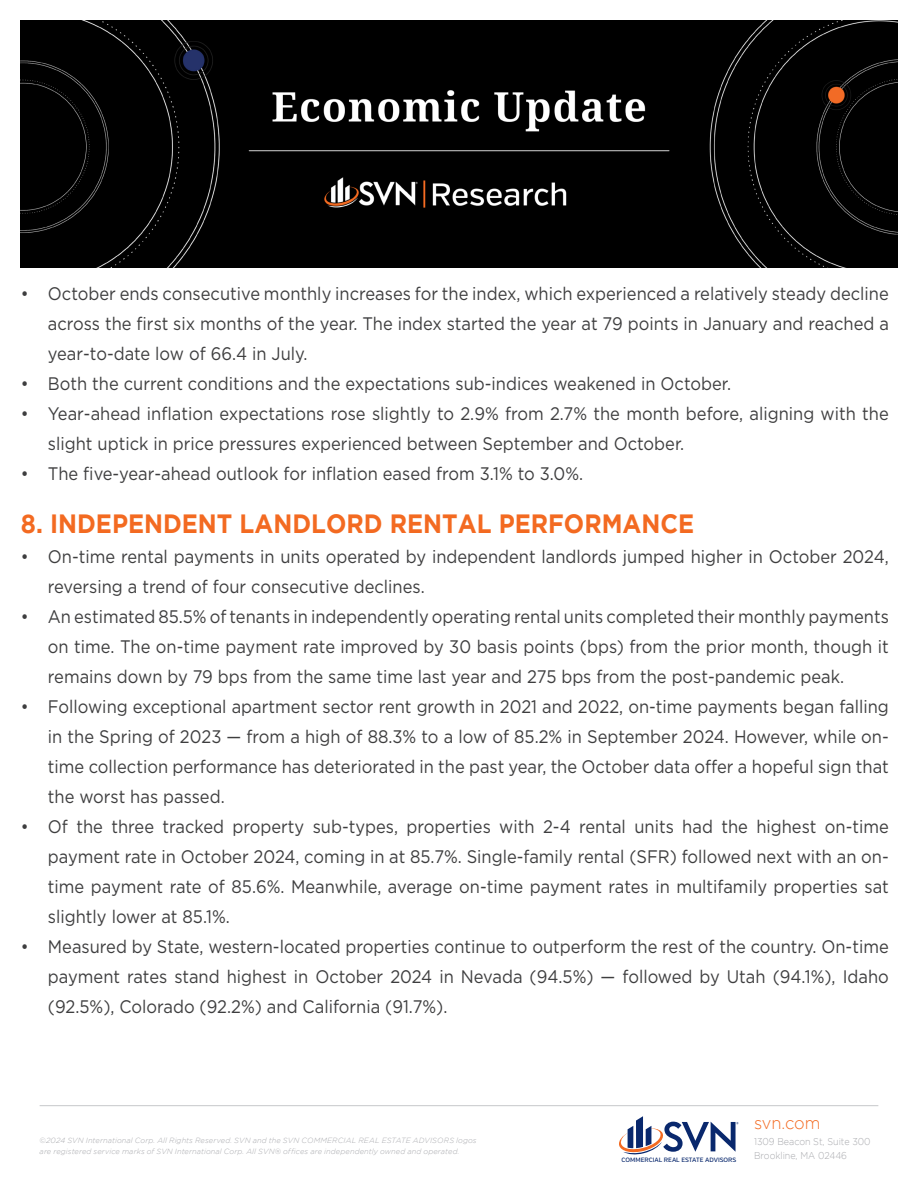
<style>
.page{position:relative;width:918px;height:1188px;background:#fff}
.page>*{position:absolute;margin:0;border:0;box-sizing:border-box;transform-origin:0 0}
.t1{font:700 26.4px "Gotham";color:#f36a21;scale:.91 1}
.t2{font:18.15px/30px "Gotham";color:#3e3e3f;text-align:justify;scale:.91 1}
.t3{font:300 17.4px "Gotham";letter-spacing:-.01em;color:#f36a21;scale:.95 1}
.t4{font:300 9.9px/13.5px "Gotham";color:#a8a9ad;scale:.91 1}
.t5{font:italic 300 7.5px/10.5px "Gotham";letter-spacing:.015em;color:#a8a9ad}
.t6{font:500 6.3px "Verb";color:#09286d}
</style>
<div class="page">
<img style="left:21px;top:21px;width:876px;height:247px">
<hr style="left:40px;top:1105px;width:838px;height:1px;background:#c7c8ca">
<svg style="left:619px;top:1116px;width:120px;height:39px"></svg>
<p class="t2" style="left:48px;top:279px;width:926px;text-indent:-27px">• October ends consecutive monthly increases for the index, which experienced a relatively steady decline across the first six months of the year. The index started the year at 79 points in January and reached a year-to-date low of 66.4 in July.</p>
<p class="t2" style="left:21px;top:369px;width:782px">• Both the current conditions and the expectations sub-indices weakened in October.</p>
<p class="t2" style="left:48px;top:399px;width:926px;text-indent:-27px">• Year-ahead inflation expectations rose slightly to 2.9% from 2.7% the month before, aligning with the slight uptick in price pressures experienced between September and October.</p>
<p class="t2" style="left:21px;top:459px;width:619px">• The five-year-ahead outlook for inflation eased from 3.1% to 3.0%.</p>
<p class="t1" style="left:21px;top:508px;width:741px">8. INDEPENDENT LANDLORD RENTAL PERFORMANCE</p>
<p class="t2" style="left:48px;top:541px;width:925px;text-indent:-27px">• On-time rental payments in units operated by independent landlords jumped higher in October 2024, reversing a trend of four consecutive declines.</p>
<p class="t2" style="left:48px;top:601px;width:926px;text-indent:-27px">• An estimated 85.5% of tenants in independently operating rental units completed their monthly payments on time. The on-time payment rate improved by 30 basis points (bps) from the prior month, though it remains down by 79 bps from the same time last year and 275 bps from the post-pandemic peak.</p>
<p class="t2" style="left:48px;top:691px;width:926px;text-indent:-27px">• Following exceptional apartment sector rent growth in 2021 and 2022, on-time payments began falling in the Spring of 2023 — from a high of 88.3% to a low of 85.2% in September 2024. However, while on&shy;time collection performance has deteriorated in the past year, the October data offer a hopeful sign that the worst has passed.</p>
<p class="t2" style="left:48px;top:811px;width:926px;text-indent:-27px">• Of the three tracked property sub-types, properties with 2-4 rental units had the highest on-time payment rate in October 2024, coming in at 85.7%. Single-family rental (SFR) followed next with an on&shy;time payment rate of 85.6%. Meanwhile, average on-time payment rates in multifamily properties sat slightly lower at 85.1%.</p>
<p class="t2" style="left:48px;top:931px;width:926px;text-indent:-27px">• Measured by State, western-located properties continue to outperform the rest of the country. On-time payment rates stand highest in October 2024 in Nevada (94.5%) — followed by Utah (94.1%), Idaho (92.5%), Colorado (92.2%) and California (91.7%).</p>
<p class="t5" style="left:40px;top:1136px;width:438px">©2024 SVN International Corp. All Rights Reserved. SVN and the SVN COMMERCIAL REAL ESTATE ADVISORS logos are registered service marks of SVN International Corp. All SVN® offices are independently owned and operated.</p>
<p class="t6" style="left:622px;top:1156px;width:116px">COMMERCIAL REAL ESTATE ADVISORS</p>
<p class="t3" style="left:754px;top:1113px;width:71px">svn.com</p>
<p class="t4" style="left:754px;top:1135px;width:130px">1309 Beacon St, Suite 300<br>Brookline, MA 02446</p>
</div>
